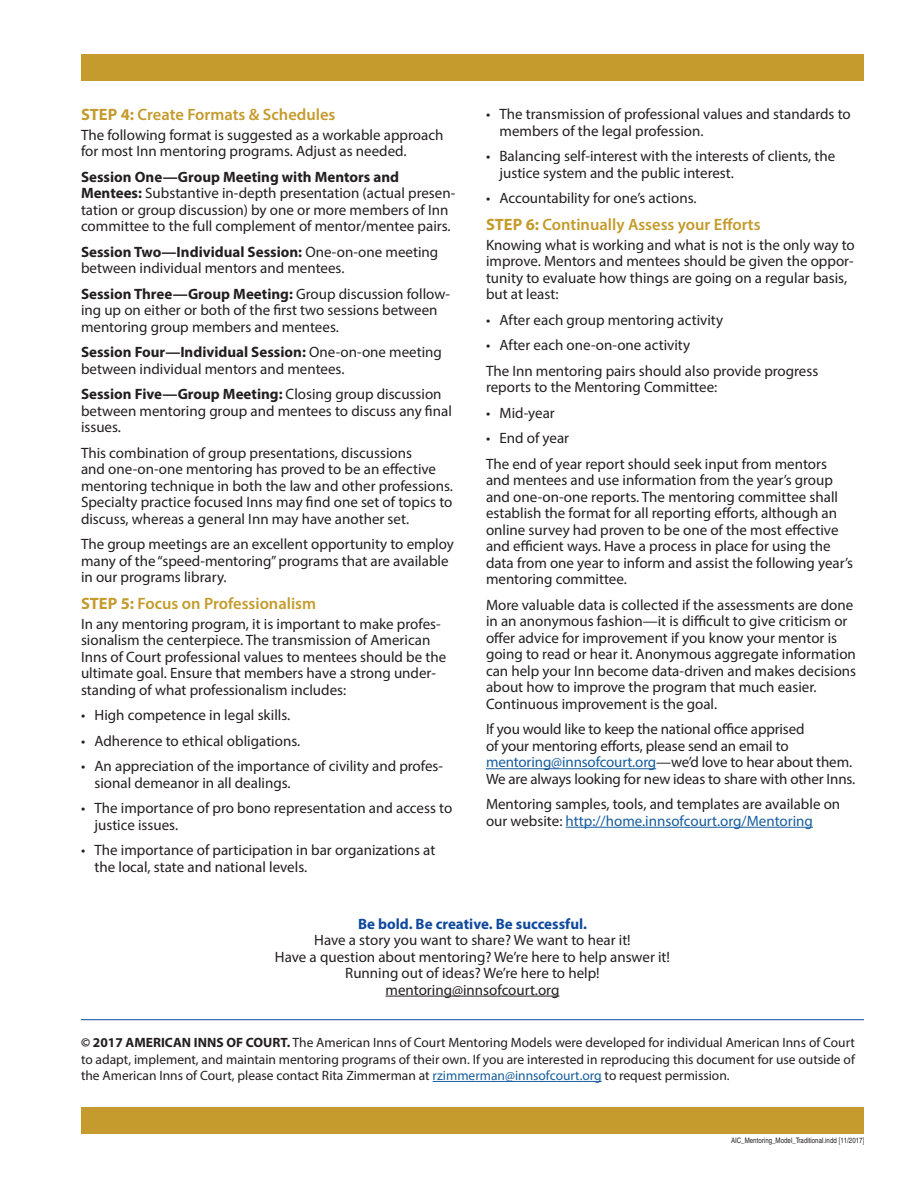
<style>
.page{position:relative;width:918px;height:1188px;background:#fff}
.page>*{position:absolute;margin:0;border:0;box-sizing:border-box;transform-origin:0 0}
.Subhead_2{font:600 16.5px "Myriad Pro";color:#c49b2c}
.Body_Text{font:15px/16.5px "Myriad Pro";color:#231f20}
.Body_Text-2{font:700 15px "Myriad Pro";color:#0f499d}
.Body_Text-3{font:13.5px/16.5px "Myriad Pro";color:#231f20;text-align:justify}
.t1{font:condensed 7.5px "Helvetica";color:#231f20}
.s1{font-weight:700}
.s2{color:#175d9e}
</style>
<div class="page">
<div style="left:81px;top:1107px;width:783px;height:27px;background:#c49b2c"></div>
<div style="left:81px;top:54px;width:783px;height:27px;background:#c49b2c"></div>
<hr style="left:486px;top:768px;width:170px;height:1px;background:#175d9e">
<hr style="left:566px;top:827px;width:247px;height:1px;background:#175d9e">
<hr style="left:386px;top:996px;width:173px;height:1px;background:#231f20">
<hr style="left:81px;top:1019px;width:783px;height:1px;background:#0f499d">
<hr style="left:433px;top:1081px;width:169px;height:1px;background:#175d9e">
<p class="Subhead_2" style="left:81px;top:104px;width:256px"><span class="s1">STEP 4:</span> Create Formats &amp; Schedules</p>
<p class="Body_Text" style="left:81px;top:126px;width:364px">The following format is suggested as a workable approach for most Inn mentoring programs. Adjust as needed.</p>
<p class="Body_Text" style="left:81px;top:168px;width:376px"><span class="s1">Session One—Group Meeting with Mentors and Mentees:</span> Substantive in-depth presentation (actual presen&shy;tation or group discussion) by one or more members of Inn committee to the full complement of mentor/mentee pairs.</p>
<p class="Body_Text" style="left:81px;top:243px;width:359px"><span class="s1">Session Two—Individual Session:</span> One-on-one meeting between individual mentors and mentees.</p>
<p class="Body_Text" style="left:81px;top:285px;width:371px"><span class="s1">Session Three—Group Meeting:</span> Group discussion follow&shy;ing up on either or both of the first two sessions between mentoring group members and mentees.</p>
<p class="Body_Text" style="left:81px;top:344px;width:362px"><span class="s1">Session Four—Individual Session:</span> One-on-one meeting between individual mentors and mentees.</p>
<p class="Body_Text" style="left:81px;top:386px;width:372px"><span class="s1">Session Five—Group Meeting:</span> Closing group discussion between mentoring group and mentees to discuss any final issues.</p>
<p class="Body_Text" style="left:81px;top:444px;width:373px">This combination of group presentations, discussions<br>and one-on-one mentoring has proved to be an effective mentoring technique in both the law and other professions.<br>Specialty practice focused Inns may find one set of topics to discuss, whereas a general Inn may have another set.</p>
<p class="Body_Text" style="left:81px;top:536px;width:375px">The group meetings are an excellent opportunity to employ many of the “speed-mentoring” programs that are available in our programs library.</p>
<p class="Subhead_2" style="left:81px;top:593px;width:237px"><span class="s1">STEP 5:</span> Focus on Professionalism</p>
<p class="Body_Text" style="left:81px;top:615px;width:367px">In any mentoring program, it is important to make profes&shy;sionalism the centerpiece. The transmission of American Inns of Court professional values to mentees should be the ultimate goal. Ensure that members have a strong under&shy;standing of what professionalism includes:</p>
<p class="Body_Text" style="left:81px;top:707px;width:211px">• High competence in legal skills.</p>
<p class="Body_Text" style="left:81px;top:732px;width:221px">• Adherence to ethical obligations.</p>
<p class="Body_Text" style="left:94px;top:758px;width:350px;text-indent:-14px">• An appreciation of the importance of civility and profes&shy;sional demeanor in all dealings.</p>
<p class="Body_Text" style="left:94px;top:800px;width:359px;text-indent:-14px">• The importance of pro bono representation and access to justice issues.</p>
<p class="Body_Text" style="left:94px;top:842px;width:342px;text-indent:-14px">• The importance of participation in bar organizations at the local, state and national levels.</p>
<p class="Body_Text" style="left:500px;top:106px;width:353px;text-indent:-14px">• The transmission of professional values and standards to members of the legal profession.</p>
<p class="Body_Text" style="left:500px;top:148px;width:337px;text-indent:-14px">• Balancing self-interest with the interests of clients, the justice system and the public interest.</p>
<p class="Body_Text" style="left:486px;top:190px;width:212px">• Accountability for one’s actions.</p>
<p class="Subhead_2" style="left:486px;top:214px;width:276px"><span class="s1">STEP 6:</span> Continually Assess your Efforts</p>
<p class="Body_Text" style="left:486px;top:236px;width:370px">Knowing what is working and what is not is the only way to improve. Mentors and mentees should be given the oppor&shy;tunity to evaluate how things are going on a regular basis, but at least:</p>
<p class="Body_Text" style="left:486px;top:311px;width:239px">• After each group mentoring activity</p>
<p class="Body_Text" style="left:486px;top:337px;width:206px">• After each one-on-one activity</p>
<p class="Body_Text" style="left:486px;top:362px;width:334px">The Inn mentoring pairs should also provide progress reports to the Mentoring Committee:</p>
<p class="Body_Text" style="left:486px;top:404px;width:70px">• Mid-year</p>
<p class="Body_Text" style="left:486px;top:430px;width:85px">• End of year</p>
<p class="Body_Text" style="left:486px;top:455px;width:369px">The end of year report should seek input from mentors and mentees and use information from the year’s group and one-on-one reports. The mentoring committee shall establish the format for all reporting efforts, although an online survey had proven to be one of the most effective and efficient ways. Have a process in place for using the data from one year to inform and assist the following year’s mentoring committee.</p>
<p class="Body_Text" style="left:486px;top:596px;width:372px">More valuable data is collected if the assessments are done in an anonymous fashion—it is difficult to give criticism or offer advice for improvement if you know your mentor is going to read or hear it. Anonymous aggregate information can help your Inn become data-driven and makes decisions about how to improve the program that much easier.<br>Continuous improvement is the goal.</p>
<p class="Body_Text" style="left:486px;top:721px;width:371px">If you would like to keep the national office apprised<br>of your mentoring efforts, please send an email to <span class="s2">mentoring@innsofcourt.org</span>—we’d love to hear about them.<br>We are always looking for new ideas to share with other Inns.</p>
<p class="Body_Text" style="left:486px;top:796px;width:356px">Mentoring samples, tools, and templates are available on our website: <span class="s2">http://home.innsofcourt.org/Mentoring</span></p>
<p class="Body_Text-2" style="left:358px;top:914px;width:230px">Be bold. Be creative. Be successful.</p>
<p class="Body_Text" style="left:314px;top:932px;width:318px">Have a story you want to share? We want to hear it!</p>
<p class="Body_Text" style="left:275px;top:948px;width:397px">Have a question about mentoring? We’re here to help answer it!</p>
<p class="Body_Text" style="left:345px;top:965px;width:256px">Running out of ideas? We’re here to help!</p>
<p class="Body_Text" style="left:386px;top:981px;width:175px">mentoring@innsofcourt.org</p>
<p class="Body_Text-3" style="left:81px;top:1034px;width:775px"><span class="s1">© 2017 AMERICAN INNS OF COURT.</span> The American Inns of Court Mentoring Models were developed for individual American Inns of Court to adapt, implement, and maintain mentoring programs of their own. If you are interested in reproducing this document for use outside of the American Inns of Court, please contact Rita Zimmerman at <span class="s2">rzimmerman@innsofcourt.org</span> to request permission.</p>
<p class="t1" style="left:731px;top:1136px;width:135px">AIC_Mentoring_Model_Traditional.indd [11/2017]</p>
</div>
